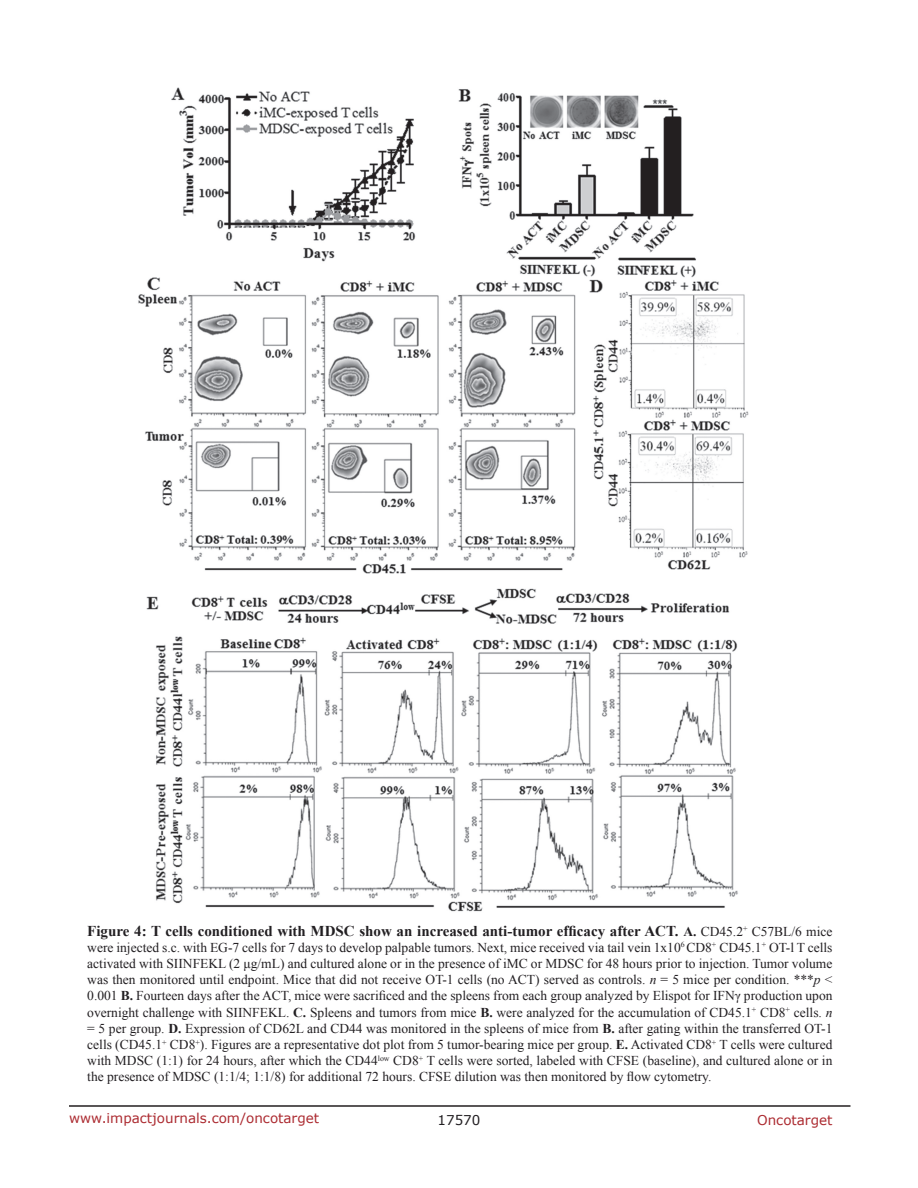
<style>
.page{position:relative;width:918px;height:1188px;background:#fff}
.page>*{position:absolute;margin:0;border:0;box-sizing:border-box;transform-origin:0 0}
.FigureText{font:700 15px "Times New Roman";color:#221f22}
.FigureText-2{font:13.5px/16.2px "Times New Roman";color:#221f22;text-align:justify}
.t1{font:13.5px "Verdana";color:#ac2b31}
.t2{font:13.5px "Verdana";color:#221f22}
.s1{font-size:13.5px}
.s2{font-weight:400;font-size:13.5px}
.s3{font-style:italic}
.s4{font-weight:700}
</style>
<div class="page">
<hr style="left:69px;top:1105px;width:781px;height:2px;background:#231f20">
<img style="left:138px;top:87px;width:611px;height:825px">
<p class="FigureText" style="left:87px;top:920px;width:747px">Figure 4: T cells conditioned with MDSC show an increased anti-tumor efficacy after ACT. <span class="s1">A.</span> <span class="s2">CD45.2</span><sup>+</sup> <span class="s2">C57BL/6 mice</span></p>
<p class="FigureText-2" style="left:87px;top:939px;width:747px">were injected s.c. with EG-7 cells for 7 days to develop palpable tumors. Next, mice received via tail vein 1x10<sup>6</sup> CD8<sup>+</sup> CD45.1<sup>+</sup> OT-l T cells activated with SIINFEKL (2 μg/mL) and cultured alone or in the presence of iMC or MDSC for 48 hours prior to injection. Tumor volume was then monitored until endpoint. Mice that did not receive OT-1 cells (no ACT) served as controls. <span class="s3">n</span> = 5 mice per condition. ***<span class="s3">p</span> &lt; 0.001 <span class="s4">B.</span> Fourteen days after the ACT, mice were sacrificed and the spleens from each group analyzed by Elispot for IFNγ production upon overnight challenge with SIINFEKL. <span class="s4">C.</span> Spleens and tumors from mice <span class="s4">B.</span> were analyzed for the accumulation of CD45.1<sup>+</sup> CD8<sup>+</sup> cells. <span class="s3">n </span>= 5 per group. <span class="s4">D.</span> Expression of CD62L and CD44 was monitored in the spleens of mice from <span class="s4">B.</span> after gating within the transferred OT-1 cells (CD45.1<sup>+</sup> CD8<sup>+</sup>). Figures are a representative dot plot from 5 tumor-bearing mice per group. <span class="s4">E.</span> Activated CD8<sup>+</sup> T cells were cultured with MDSC (1:1) for 24 hours, after which the CD44<sup>low</sup> CD8<sup>+</sup> T cells were sorted, labeled with CFSE (baseline), and cultured alone or in the presence of MDSC (1:1/4; 1:1/8) for additional 72 hours. CFSE dilution was then monitored by flow cytometry.</p>
<p class="t1" style="left:69px;top:1109px;width:252px">www.impactjournals.com/oncotarget</p>
<p class="t2" style="left:438px;top:1111px;width:44px">17570</p>
<p class="t1" style="left:757px;top:1111px;width:77px">Oncotarget</p>
</div>
